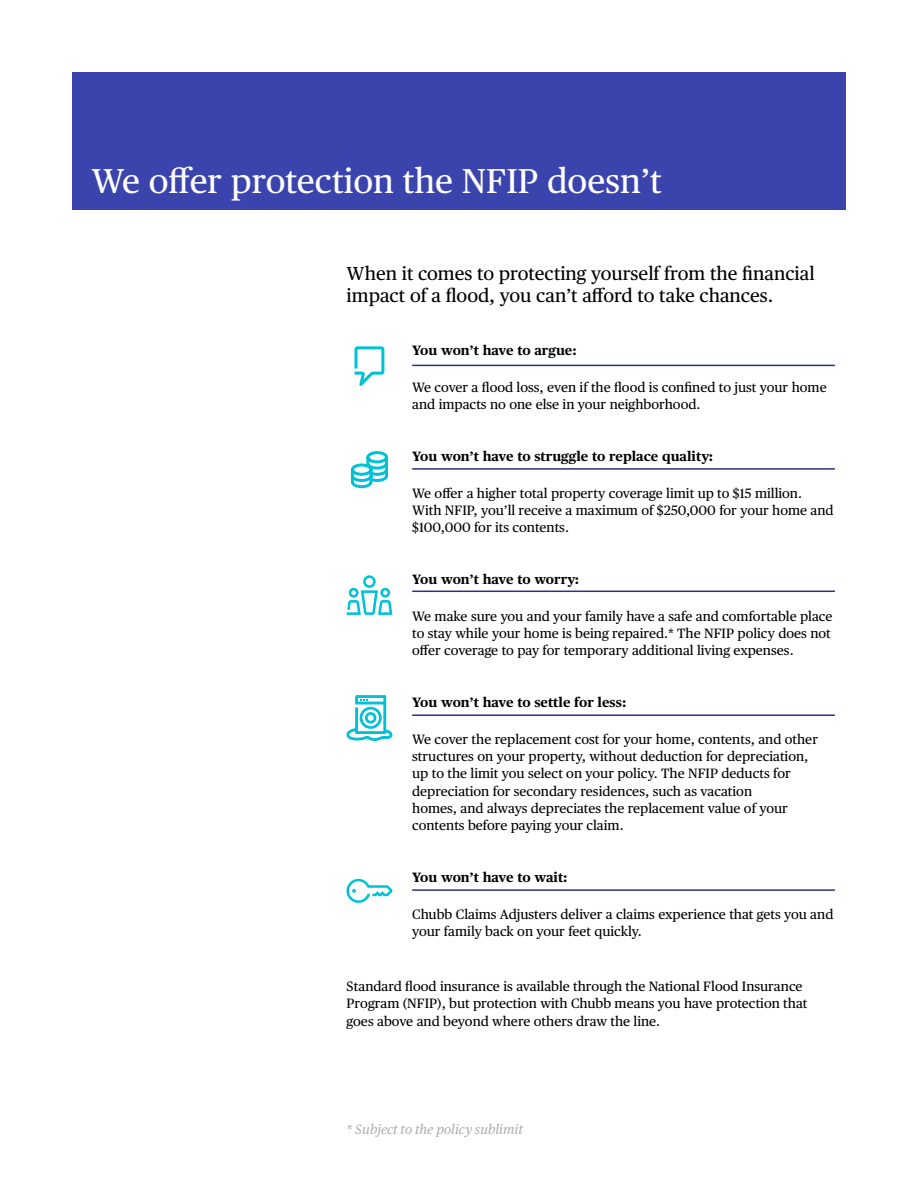
<style>
.page{position:relative;width:918px;height:1188px;background:#fff}
.page>*{position:absolute;margin:0;border:0;box-sizing:border-box;transform-origin:0 0}
.t1{font:34.5px "Chubb Publico Text";color:#fff}
.t2{font:18.75px/22.5px "Chubb Publico Text";color:#000}
.t3{font:13.5px/17.2px "Chubb Publico Text";color:#000}
.t4{font:700 13.5px "Chubb Publico Text";color:#000}
.t5{font:italic 13.5px "Chubb Publico Text";color:#b0afae}
</style>
<div class="page">
<div style="left:72px;top:72px;width:774px;height:138px;background:#3b44ac"></div>
<hr style="left:412px;top:365px;width:423px;height:1px;background:#2a317d">
<hr style="left:412px;top:468px;width:423px;height:2px;background:#2a317d">
<hr style="left:412px;top:591px;width:423px;height:1px;background:#2a317d">
<hr style="left:412px;top:714px;width:423px;height:2px;background:#2a317d">
<hr style="left:412px;top:889px;width:423px;height:2px;background:#2a317d">
<svg style="left:347px;top:879px;width:45px;height:24px"></svg>
<svg style="left:347px;top:695px;width:45px;height:46px"></svg>
<svg style="left:347px;top:575px;width:45px;height:40px"></svg>
<svg style="left:350px;top:451px;width:38px;height:38px"></svg>
<svg style="left:354px;top:346px;width:30px;height:40px"></svg>
<h1 class="t1" style="left:92px;top:154px;width:572px">We offer protection the NFIP doesn’t</h1>
<h2 class="t2" style="left:347px;top:261px;width:470px">When it comes to protecting yourself from the financial impact of a flood, you can’t afford to take chances.</h2>
<p class="t4" style="left:412px;top:340px;width:166px">You won’t have to argue:</p>
<p class="t3" style="left:412px;top:378px;width:416px">We cover a flood loss, even if the flood is confined to just your home and impacts no one else in your neighborhood.</p>
<p class="t4" style="left:412px;top:446px;width:303px">You won’t have to struggle to replace quality:</p>
<p class="t3" style="left:412px;top:484px;width:423px">We offer a higher total property coverage limit up to $15 million.<br>With NFIP, you’ll receive a maximum of $250,000 for your home and $100,000 for its contents.</p>
<p class="t4" style="left:412px;top:569px;width:169px">You won’t have to worry:</p>
<p class="t3" style="left:412px;top:607px;width:422px">We make sure you and your family have a safe and comfortable place to stay while your home is being repaired.* The NFIP policy does not offer coverage to pay for temporary additional living expenses.</p>
<p class="t4" style="left:412px;top:692px;width:216px">You won’t have to settle for less:</p>
<p class="t3" style="left:412px;top:730px;width:407px">We cover the replacement cost for your home, contents, and other structures on your property, without deduction for depreciation, up to the limit you select on your policy. The NFIP deducts for depreciation for secondary residences, such as vacation<br>homes, and always depreciates the replacement value of your contents before paying your claim.</p>
<p class="t4" style="left:412px;top:867px;width:157px">You won’t have to wait:</p>
<p class="t3" style="left:412px;top:905px;width:423px">Chubb Claims Adjusters deliver a claims experience that gets you and your family back on your feet quickly.</p>
<p class="t3" style="left:347px;top:977px;width:462px">Standard flood insurance is available through the National Flood Insurance<br>Program (NFIP), but protection with Chubb means you have protection that goes above and beyond where others draw the line.</p>
<p class="t5" style="left:347px;top:1119px;width:178px">* Subject to the policy sublimit</p>
</div>
